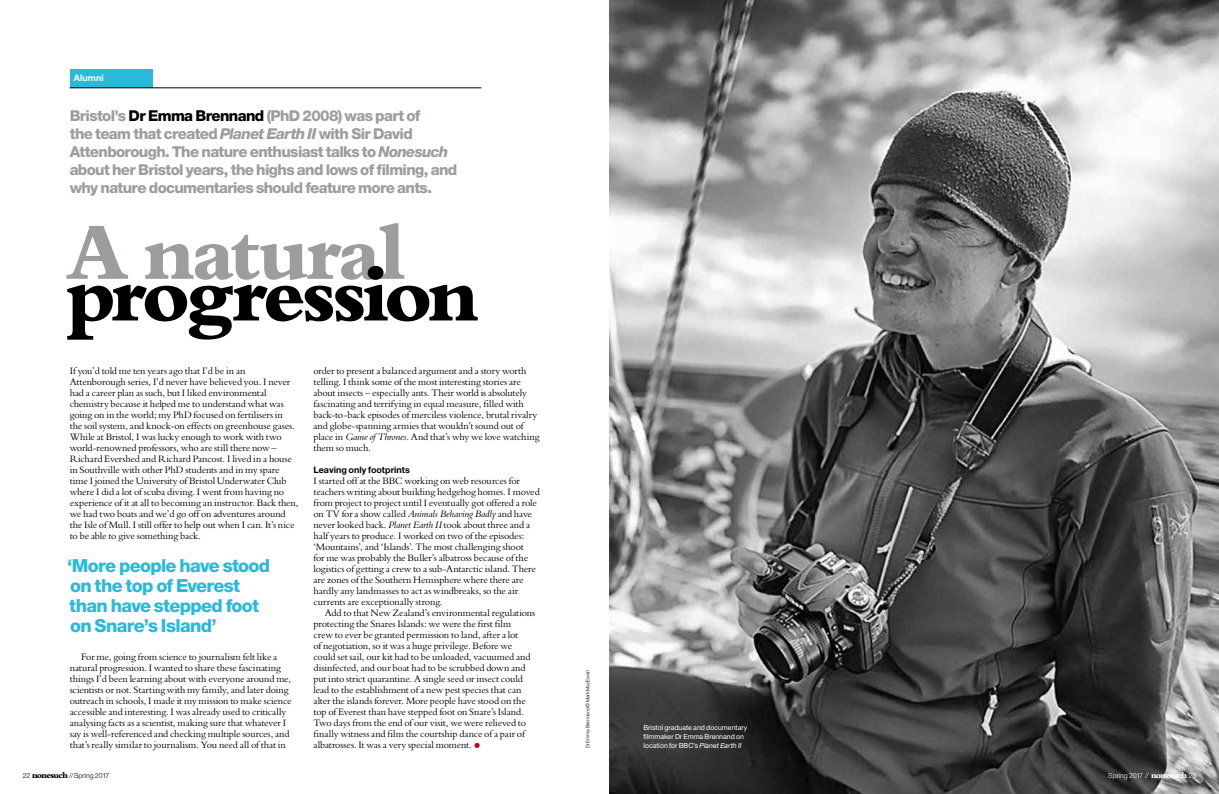
<style>
.page{position:relative;width:1219px;height:794px;background:#fff}
.page>*{position:absolute;margin:0;border:0;box-sizing:border-box;transform-origin:0 0}
.t1{font:800 82.8px "Bembo";letter-spacing:-.055em;color:#000}
.t2{font:800 82.8px "Bembo";letter-spacing:-.05em;color:#9c9d9d}
.t3{font:800 18px/20px "Helvetica Neue";letter-spacing:-.04em;color:#29bada}
.t4{font:800 15px/18px "Helvetica Neue";letter-spacing:-.04em;color:#9c9d9d}
.t5{font:10.2px/11px "Bembo";letter-spacing:-.015em;color:#000}
.t6{font:700 9px "Helvetica Neue";color:#000}
.t7{font:700 9px "Helvetica Neue";letter-spacing:.005em;color:#fff}
.t8{font:7px/9px "Helvetica Neue";letter-spacing:-.005em;color:#fff}
.t9{font:300 7px "Helvetica Neue";letter-spacing:-.005em;color:#000}
.t10{font:300 7px "Helvetica Neue";letter-spacing:-.005em;color:#fff}
.t11{font:300 5px "Helvetica Neue";letter-spacing:-.01em;color:#000}
.s1{color:#000}
.s2{font-style:italic}
.s3{font-size:21px;color:#c10525}
.s4{font-family:"Bembo";font-weight:800;font-size:9px}
</style>
<div class="page">
<img style="left:609px;top:0;width:610px;height:794px">
<div style="left:70px;top:69px;width:82px;height:19px;background:#29bada"></div>
<hr style="left:70px;top:88px;width:411px;height:1px;background:#000">
<p class="t7" style="left:74px;top:72px;width:31px">Alumni</p>
<p class="t4" style="left:70px;top:107px;width:389px">Bristol’s <span class="s1">Dr Emma Brennand</span> (PhD 2008) was part of<br>the team that created <span class="s2">Planet Earth II</span> with Sir David Attenborough. The nature enthusiast talks to <span class="s2">Nonesuch </span>about her Bristol years, the highs and lows of filming, and why nature documentaries should feature more ants.</p>
<h1 class="t2" style="left:66px;top:206px;width:341px">A natural</h1>
<h1 class="t1" style="left:66px;top:248px;width:415px">progression</h1>
<p class="t5" style="left:313px;top:365px;width:228px">order to present a balanced argument and a story worth telling. I think some of the most interesting stories are about insects – especially ants. Their world is absolutely fascinating and terrifying in equal measure, filled with back-to-back episodes of merciless violence, brutal rivalry and globe-spanning armies that wouldn’t sound out of place in <span class="s2">Game of Thrones</span>. And that’s why we love watching them so much.</p>
<p class="t6" style="left:313px;top:464px;width:98px">Leaving only footprints</p>
<p class="t5" style="left:313px;top:475px;width:228px">I started off at the BBC working on web resources for teachers writing about building hedgehog homes. I moved from project to project until I eventually got offered a role on TV for a show called <span class="s2">Animals Behaving Badly</span> and have never looked back. <span class="s2">Planet Earth II</span> took about three and a half years to produce. I worked on two of the episodes: ‘Mountains’, and ‘Islands’. The most challenging shoot<br>for me was probably the Buller’s albatross because of the logistics of getting a crew to a sub-Antarctic island. There are zones of the Southern Hemisphere where there are hardly any landmasses to act as windbreaks, so the air currents are exceptionally strong.</p>
<p class="t5" style="left:313px;top:607px;width:223px;text-indent:11px">Add to that New Zealand’s environmental regulations protecting the Snares Islands: we were the first film<br>crew to ever be granted permission to land, after a lot<br>of negotiation, so it was a huge privilege. Before we could set sail, our kit had to be unloaded, vacuumed and disinfected, and our boat had to be scrubbed down and put into strict quarantine. A single seed or insect could lead to the establishment of a new pest species that can alter the islands forever. More people have stood on the top of Everest than have stepped foot on Snare’s Island.<br>Two days from the end of our visit, we were relieved to finally witness and film the courtship dance of a pair of albatrosses. It was a very special moment. <span class="s3">•</span></p>
<p class="t5" style="left:70px;top:365px;width:230px">If you’d told me ten years ago that I’d be in an Attenborough series, I’d never have believed you. I never had a career plan as such, but I liked environmental chemistry because it helped me to understand what was going on in the world; my PhD focused on fertilisers in<br>the soil system, and knock-on effects on greenhouse gases.<br>While at Bristol, I was lucky enough to work with two world-renowned professors, who are still there now – Richard Evershed and Richard Pancost. I lived in a house in Southville with other PhD students and in my spare time I joined the University of Bristol Underwater Club where I did a lot of scuba diving. I went from having no experience of it at all to becoming an instructor. Back then, we had two boats and we’d go off on adventures around the Isle of Mull. I still offer to help out when I can. It’s nice to be able to give something back.</p>
<h2 class="t3" style="left:67px;top:556px;width:205px">‘More people have stood on the top of Everest than have stepped foot on Snare’s Island’</h2>
<p class="t5" style="left:70px;top:651px;width:223px;text-indent:11px">For me, going from science to journalism felt like a natural progression. I wanted to share these fascinating things I’d been learning about with everyone around me, scientists or not. Starting with my family, and later doing outreach in schools, I made it my mission to make science accessible and interesting. I was already used to critically analysing facts as a scientist, making sure that whatever I say is well-referenced and checking multiple sources, and that’s really similar to journalism. You need all of that in</p>
<p class="t11" style="left:584px;top:748px;width:80px;rotate:-90deg">Dr Emma Brennand © Mark MacEwen</p>
<p class="t8" style="left:643px;top:723px;width:105px">Bristol graduate and documentary filmmaker Dr Emma Brennand on location for BBC’s <span class="s2">Planet Earth II</span></p>
<p class="t9" style="left:23px;top:771px;width:88px">22 <span class="s4">nonesuch</span> //Spring 2017</p>
<p class="t10" style="left:1108px;top:771px;width:89px">Spring 2017 // <span class="s4">nonesuch</span> 23</p>
</div>
